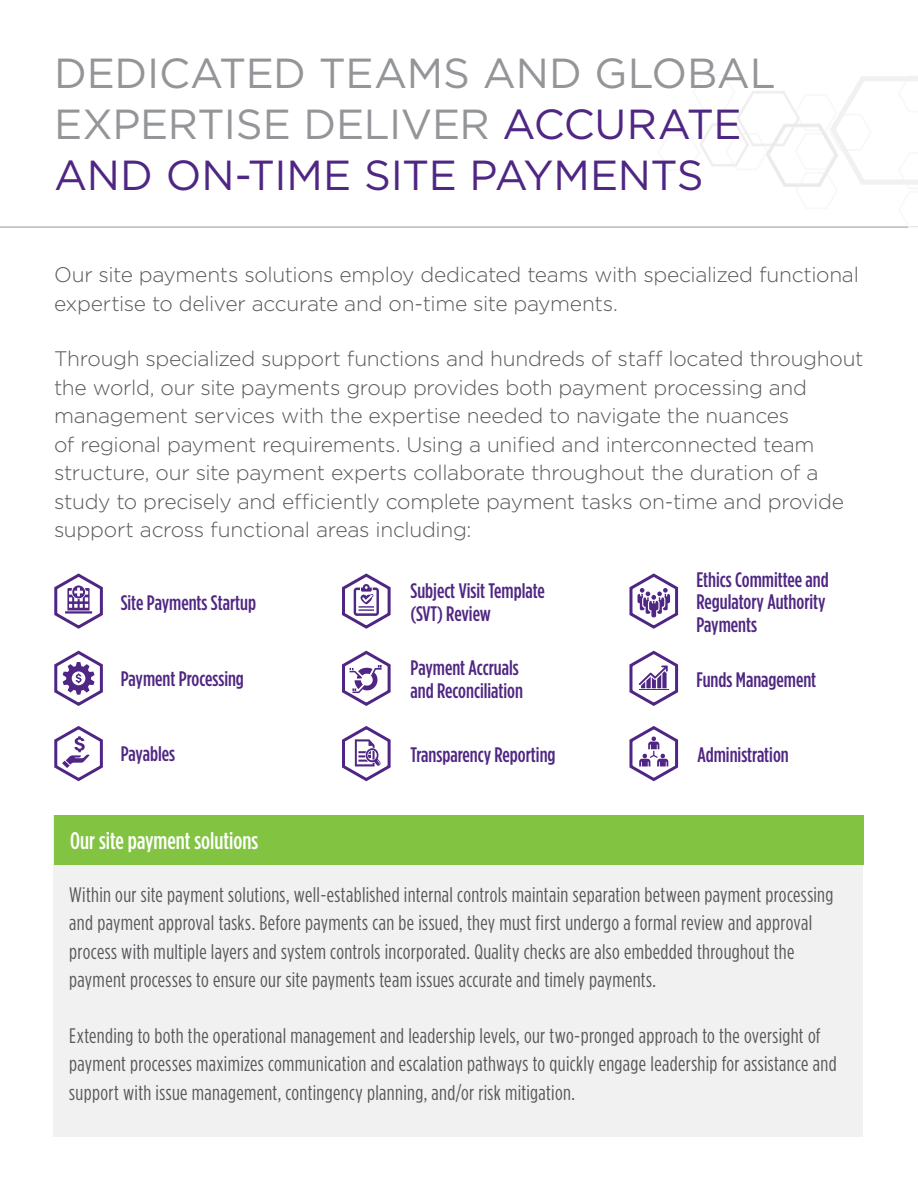
<style>
.page{position:relative;width:918px;height:1188px;background:#fff}
.page>*{position:absolute;margin:0;border:0;box-sizing:border-box;transform-origin:0 0}
.t1{font:42px/51px "Gotham";letter-spacing:-.01em;color:#939598}
.t2{font:500 24px "Gotham Condensed";color:#fff}
.t3{font:21px/28.5px "Gotham Condensed";letter-spacing:.015em;color:#58595b}
.t4{font:300 21px/28.5px "Gotham";letter-spacing:-.015em;color:#58595b}
.t5{font:500 21px/22.5px "Gotham Condensed";color:#4f2683}
.s1{color:#4f2683}
</style>
<div class="page">
<div style="left:53px;top:815px;width:810px;height:322px;background:#f1f1f2"></div>
<hr style="left:0;top:227px;width:918px;height:1px;background:#939598">
<svg style="left:658px;top:76px;width:260px;height:152px"></svg>
<div style="left:54px;top:815px;width:809px;height:49px;background:#82c341"></div>
<svg style="left:54px;top:573px;width:49px;height:56px"></svg>
<hr style="left:65px;top:611px;width:27px;height:3px;background:#4f2683">
<svg style="left:54px;top:650px;width:49px;height:56px"></svg>
<svg style="left:629px;top:650px;width:50px;height:56px"></svg>
<svg style="left:342px;top:726px;width:49px;height:56px"></svg>
<svg style="left:54px;top:726px;width:49px;height:56px"></svg>
<svg style="left:342px;top:573px;width:49px;height:56px"></svg>
<svg style="left:629px;top:573px;width:50px;height:56px"></svg>
<svg style="left:629px;top:726px;width:50px;height:56px"></svg>
<svg style="left:342px;top:650px;width:49px;height:56px"></svg>
<h1 class="t1" style="left:54px;top:46px;width:723px">DEDICATED TEAMS AND GLOBAL<br>EXPERTISE DELIVER <span class="s1">ACCURATE<br>AND ON-TIME SITE PAYMENTS</span></h1>
<p class="t4" style="left:54px;top:260px;width:806px">Our site payments solutions employ dedicated teams with specialized functional expertise to deliver accurate and on-time site payments.</p>
<p class="t4" style="left:54px;top:344px;width:811px">Through specialized support functions and hundreds of staff located throughout the world, our site payments group provides both payment processing and management services with the expertise needed to navigate the nuances<br>of regional payment requirements. Using a unified and interconnected team structure, our site payment experts collaborate throughout the duration of a study to precisely and efficiently complete payment tasks on-time and provide support across functional areas including:</p>
<p class="t5" style="left:121px;top:591px;width:137px">Site Payments Startup</p>
<p class="t5" style="left:410px;top:580px;width:136px">Subject Visit Template (SVT) Review</p>
<p class="t5" style="left:696px;top:568px;width:134px">Ethics Committee and<br>Regulatory Authority<br>Payments</p>
<p class="t5" style="left:410px;top:657px;width:114px">Payment Accruals and Reconciliation</p>
<p class="t5" style="left:121px;top:668px;width:125px">Payment Processing</p>
<p class="t5" style="left:696px;top:668px;width:121px">Funds Management</p>
<p class="t5" style="left:121px;top:743px;width:56px">Payables</p>
<p class="t2" style="left:70px;top:827px;width:189px">Our site payment solutions</p>
<p class="t5" style="left:410px;top:743px;width:147px">Transparency Reporting</p>
<p class="t5" style="left:697px;top:743px;width:93px">Administration</p>
<p class="t3" style="left:69px;top:880px;width:766px">Within our site payment solutions, well-established internal controls maintain separation between payment processing and payment approval tasks. Before payments can be issued, they must first undergo a formal review and approval process with multiple layers and system controls incorporated. Quality checks are also embedded throughout the payment processes to ensure our site payments team issues accurate and timely payments.</p>
<p class="t3" style="left:69px;top:1021px;width:769px">Extending to both the operational management and leadership levels, our two-pronged approach to the oversight of payment processes maximizes communication and escalation pathways to quickly engage leadership for assistance and support with issue management, contingency planning, and/or risk mitigation.</p>
</div>
